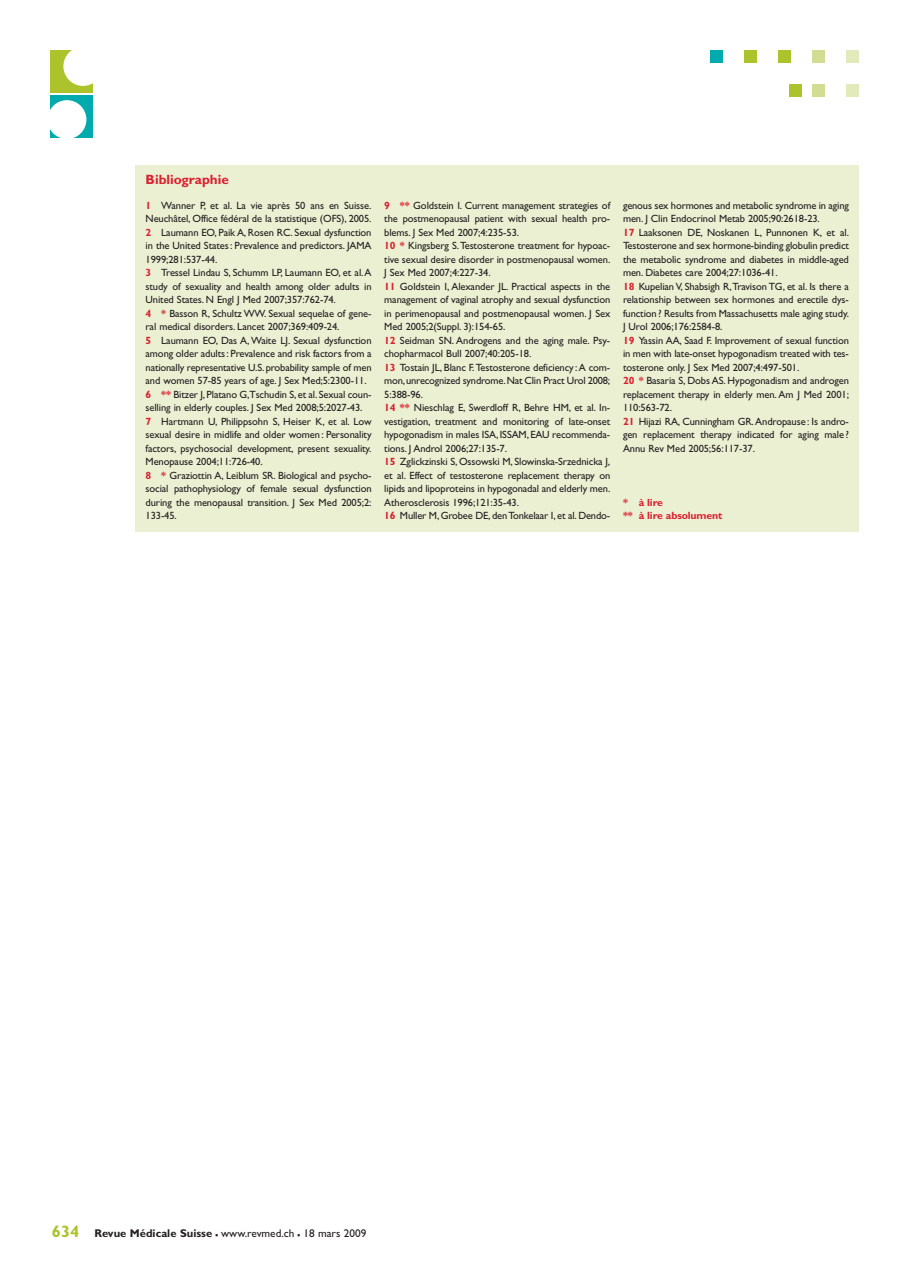
<style>
.page{position:relative;width:908px;height:1282px;background:#fff}
.page>*{position:absolute;margin:0;border:0;box-sizing:border-box;transform-origin:0 0}
.t1{font:700 13.5px "Gill Sans";color:#da2031}
.t2{font:11.25px "Gill Sans";color:#231f20}
.t3{font:10.5px/13.5px "Gill Sans";letter-spacing:-.01em;color:#231f20}
.t4{font:700 10.5px/13.5px "Gill Sans";letter-spacing:-.01em;color:#da2031}
.s1{font-weight:700;color:#da2031}
.s2{font-weight:700;font-size:16.5px;color:#acc32b}
.s3{font-weight:700}
.s4{font-weight:700;font-size:16.5px}
</style>
<div class="page">
<svg style="left:50px;top:50px;width:809px;height:482px"></svg>
<p class="t1" style="left:145px;top:174px;width:85px">Bibliographie</p>
<p class="t3" style="left:145px;top:199px;width:227px"><span class="s1">1</span> Wanner P, et al. La vie après 50 ans en Suisse.<br>Neuchâtel, Office fédéral de la statistique (OFS), 2005.<br><span class="s1">2</span> Laumann EO, Paik A, Rosen RC. Sexual dysfunction in the United States: Prevalence and predictors. JAMA 1999;281:537-44.<br><span class="s1">3</span> Tressel Lindau S, Schumm LP, Laumann EO, et al.A study of sexuality and health among older adults in United States. N Engl J Med 2007;357:762-74.<br><span class="s1">4 *</span> Basson R, Schultz WW. Sexual sequelae of gene&shy;ral medical disorders. Lancet 2007;369:409-24.<br><span class="s1">5</span> Laumann EO, Das A, Waite LJ. Sexual dysfunction among older adults: Prevalence and risk factors from a nationally representative U.S. probability sample of men and women 57-85 years of age. J Sex Med;5:2300-11.<br><span class="s1">6 **</span> Bitzer J,Platano G,Tschudin S,et al.Sexual coun&shy;selling in elderly couples. J Sex Med 2008;5:2027-43.<br><span class="s1">7</span> Hartmann U, Philippsohn S, Heiser K, et al. Low sexual desire in midlife and older women: Personality factors, psychosocial development, present sexuality.<br>Menopause 2004;11:726-40.<br><span class="s1">8 *</span> Graziottin A, Leiblum SR. Biological and psycho&shy;social pathophysiology of female sexual dysfunction during the menopausal transition. J Sex Med 2005;2:<br>133-45.</p>
<p class="t3" style="left:384px;top:199px;width:227px"><span class="s1">9 **</span> Goldstein I. Current management strategies of the postmenopausal patient with sexual health pro&shy;blems. J Sex Med 2007;4:235-53.<br><span class="s1">10 *</span> Kingsberg S.Testosterone treatment for hypoac&shy;tive sexual desire disorder in postmenopausal women.<br>J Sex Med 2007;4:227-34.<br><span class="s1">11</span> Goldstein I, Alexander JL. Practical aspects in the management of vaginal atrophy and sexual dysfunction in perimenopausal and postmenopausal women. J Sex Med 2005;2(Suppl. 3):154-65.<br><span class="s1">12</span> Seidman SN. Androgens and the aging male. Psy&shy;chopharmacol Bull 2007;40:205-18.<br><span class="s1">13</span> Tostain JL, Blanc F.Testosterone deficiency:A com&shy;mon,unrecognized syndrome.Nat Clin Pract Urol 2008; 5:388-96.<br><span class="s1">14 **</span> Nieschlag E, Swerdloff R, Behre HM, et al. In&shy;vestigation, treatment and monitoring of late-onset hypogonadism in males ISA,ISSAM,EAU recommenda&shy;tions. J Androl 2006;27:135-7.<br><span class="s1">15</span> Zglickzinski S, Ossowski M, Slowinska-Srzednicka J, et al. Effect of testosterone replacement therapy on lipids and lipoproteins in hypogonadal and elderly men.<br>Atherosclerosis 1996;121:35-43.<br><span class="s1">16</span> Muller M, Grobee DE, den Tonkelaar I, et al. Dendo-</p>
<p class="t3" style="left:623px;top:199px;width:227px">genous sex hormones and metabolic syndrome in aging men. J Clin Endocrinol Metab 2005;90:2618-23.<br><span class="s1">17</span> Laaksonen DE, Noskanen L, Punnonen K, et al.<br>Testosterone and sex hormone-binding globulin predict the metabolic syndrome and diabetes in middle-aged men. Diabetes care 2004;27:1036-41.<br><span class="s1">18</span> Kupelian V, Shabsigh R,Travison TG, et al. Is there a relationship between sex hormones and erectile dys&shy;function? Results from Massachusetts male aging study.<br>J Urol 2006;176:2584-8.<br><span class="s1">19</span> Yassin AA, Saad F. Improvement of sexual function in men with late-onset hypogonadism treated with tes&shy;tosterone only. J Sex Med 2007;4:497-501.<br><span class="s1">20 *</span> Basaria S, Dobs AS. Hypogonadism and androgen replacement therapy in elderly men. Am J Med 2001; 110:563-72.<br><span class="s1">21</span> Hijazi RA, Cunningham GR.Andropause: Is andro&shy;gen replacement therapy indicated for aging male?<br>Annu Rev Med 2005;56:117-37.</p>
<p class="t4" style="left:623px;top:496px;width:101px">* à lire<br>** à lire absolument</p>
<p class="t2" style="left:52px;top:1229px;width:316px"><span class="s2">634</span> <span class="s3">Revue Médicale Suisse</span> <span class="s4">–</span> www.revmed.ch <span class="s4">–</span> 18 mars 2009</p>
</div>
